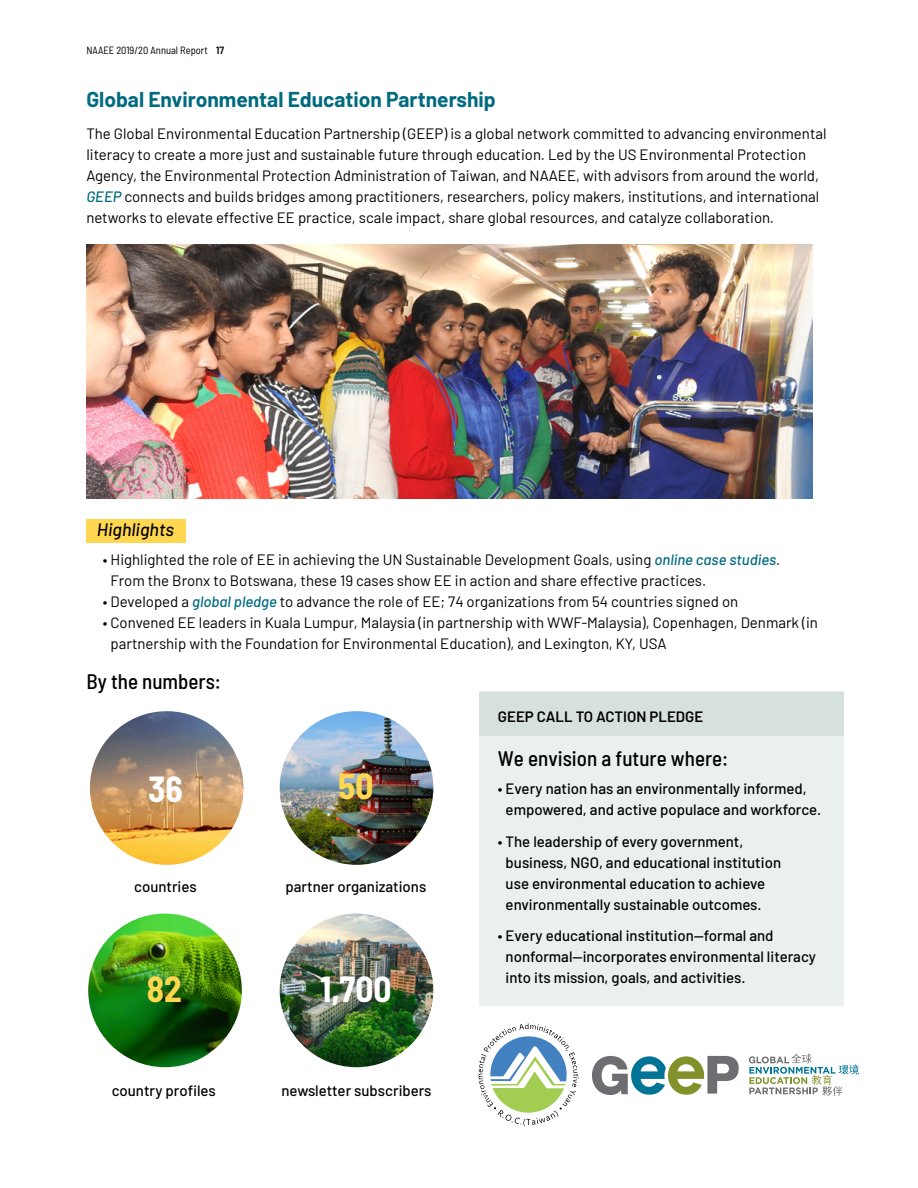
<style>
.page{position:relative;width:918px;height:1188px;background:#fff}
.page>*{position:absolute;margin:0;border:0;box-sizing:border-box;transform-origin:0 0}
.t1{font:700 semi-condensed 35.4px "Barlow";color:#fff}
.t2{font:700 semi-condensed 35.4px "Barlow";color:#ffd64f}
.t3{font:700 21px "Barlow";color:#006a7f}
.t4{font:500 semi-condensed 21px "Barlow";color:#000}
.t5{font:italic 500 18px "Barlow";color:#000}
.t6{font:15px/21px "Barlow";color:#000}
.t7{font:500 15px/21px "Barlow";color:#000}
.t8{font:600 15px "Barlow";color:#000}
.t9{font:semi-condensed 10.5px "Barlow";color:#000}
.s1{font-weight:600}
.s2{font-weight:500;font-style:italic;color:#006a7f}
</style>
<div class="page">
<div style="left:479px;top:692px;width:364px;height:314px;background:#eaf0ee"></div>
<div style="left:479px;top:692px;width:364px;height:44px;background:#d6e1de"></div>
<div style="left:86px;top:519px;width:100px;height:23px;background:#ffd64f"></div>
<svg style="left:592px;top:1056px;width:147px;height:39px"></svg>
<svg style="left:749px;top:1054px;width:110px;height:42px"></svg>
<svg style="left:478px;top:1023px;width:101px;height:103px"></svg>
<img style="left:280px;top:711px;width:153px;height:154px;border-radius:77px">
<img style="left:88px;top:914px;width:154px;height:153px;border-radius:77px">
<img style="left:280px;top:914px;width:153px;height:153px;border-radius:77px">
<img style="left:90px;top:711px;width:154px;height:154px;border-radius:77px">
<img style="left:86px;top:244px;width:726px;height:254px">
<p class="t9" style="left:86px;top:42px;width:139px">NAAEE 2019/20 Annual Report <span class="s1">17</span></p>
<h2 class="t3" style="left:86px;top:84px;width:411px">Global Environmental Education Partnership</h2>
<p class="t6" style="left:86px;top:122px;width:742px">The Global Environmental Education Partnership (GEEP) is a global network committed to advancing environmental literacy to create a more just and sustainable future through education. Led by the US Environmental Protection Agency, the Environmental Protection Administration of Taiwan, and NAAEE, with advisors from around the world, <span class="s2">GEEP</span> connects and builds bridges among practitioners, researchers, policy makers, institutions, and international networks to elevate effective EE practice, scale impact, share global resources, and catalyze collaboration.</p>
<p class="t5" style="left:97px;top:517px;width:79px">Highlights</p>
<p class="t6" style="left:111px;top:548px;width:671px;text-indent:-8px">• Highlighted the role of EE in achieving the UN Sustainable Development Goals, using <span class="s2">online case studies</span>.<br>From the Bronx to Botswana, these 19 cases show EE in action and share effective practices.</p>
<p class="t6" style="left:103px;top:590px;width:637px">• Developed a <span class="s2">global pledge</span> to advance the role of EE; 74 organizations from 54 countries signed on</p>
<p class="t6" style="left:111px;top:611px;width:709px;text-indent:-8px">• Convened EE leaders in Kuala Lumpur, Malaysia (in partnership with WWF-Malaysia), Copenhagen, Denmark (in partnership with the Foundation for Environmental Education), and Lexington, KY, USA</p>
<h2 class="t4" style="left:86px;top:666px;width:136px">By the numbers:</h2>
<h1 class="t1" style="left:148px;top:764px;width:36px">36</h1>
<h1 class="t2" style="left:338px;top:761px;width:37px">50</h1>
<p class="t7" style="left:134px;top:875px;width:64px">countries</p>
<p class="t7" style="left:285px;top:875px;width:143px">partner organizations</p>
<h1 class="t2" style="left:147px;top:963px;width:37px">82</h1>
<h1 class="t1" style="left:320px;top:963px;width:73px">1,700</h1>
<p class="t7" style="left:112px;top:1079px;width:106px">country profiles</p>
<p class="t7" style="left:282px;top:1079px;width:152px">newsletter subscribers</p>
<p class="t8" style="left:498px;top:706px;width:207px">GEEP CALL TO ACTION PLEDGE</p>
<h2 class="t4" style="left:498px;top:743px;width:232px">We envision a future where:</h2>
<p class="t7" style="left:506px;top:777px;width:317px;text-indent:-8px">• Every nation has an environmentally informed, empowered, and active populace and workforce.</p>
<p class="t7" style="left:506px;top:830px;width:277px;text-indent:-8px">• The leadership of every government, business, NGO, and educational institution use environmental education to achieve environmentally sustainable outcomes.</p>
<p class="t7" style="left:506px;top:924px;width:312px;text-indent:-8px">• Every educational institution—formal and nonformal—incorporates environmental literacy into its mission, goals, and activities.</p>
</div>
